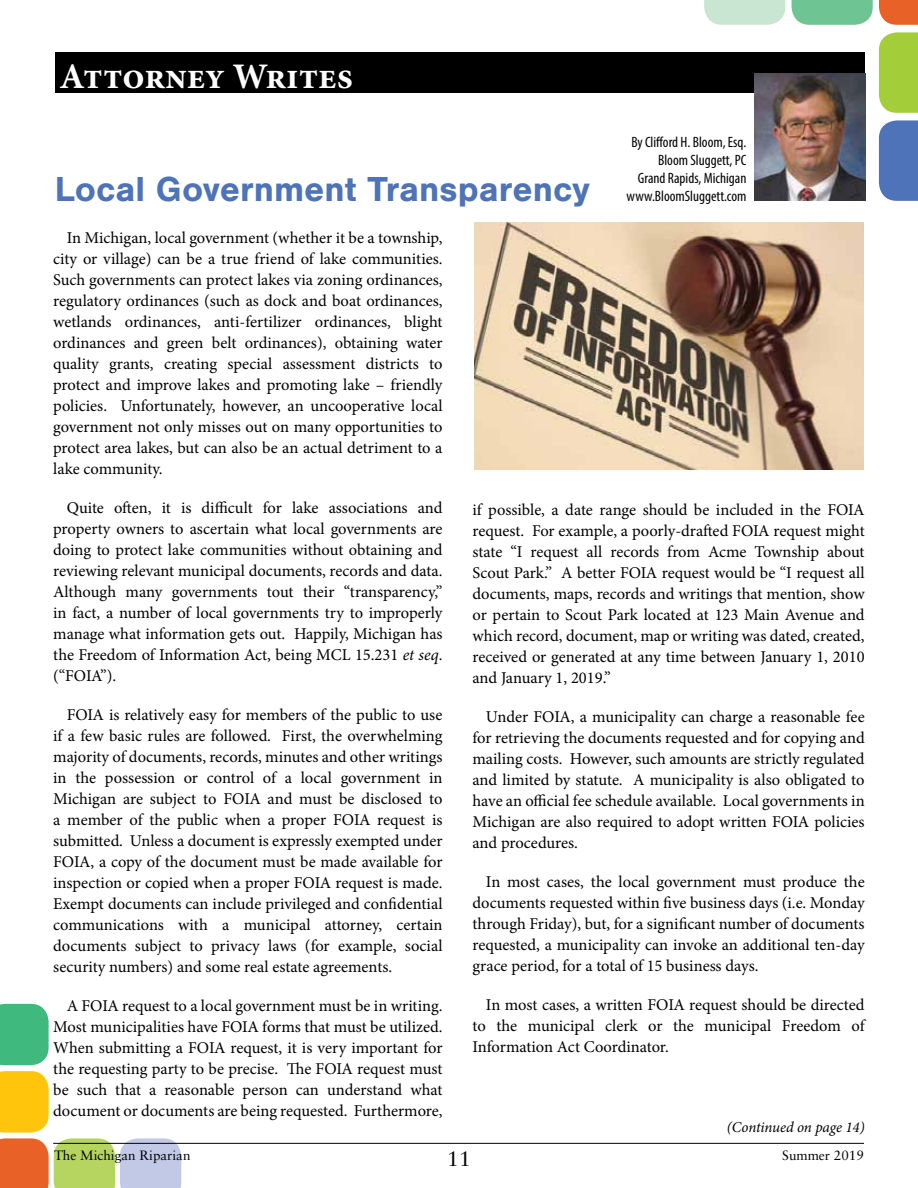
<style>
.page{position:relative;width:918px;height:1188px;background:#fff}
.page>*{position:absolute;margin:0;border:0;box-sizing:border-box;transform-origin:0 0}
.t1{font:700 36px "Nimbus San";color:#4e73b8}
.t2{font:700 36px "Minion Pro";letter-spacing:-.005em;color:#fff}
.t3{font:21px "Sabon LT Pro";color:#000}
.t4{font:16.5px/21px "Minion Pro";color:#000;text-align:justify}
.t5{font:condensed 15px/18px "Myriad Pro";color:#000;text-align:right}
.t6{font:italic 15px "Minion Pro";letter-spacing:-.01em;color:#000}
.t7{font:13.5px "Sabon LT Pro";color:#000}
.s1{font-style:italic}
</style>
<div class="page">
<svg style="left:0;top:1071px;width:181px;height:117px"></svg>
<div style="left:0;top:1004px;width:49px;height:61px;background:#3fb97d"></div>
<hr style="left:53px;top:1143px;width:811px;height:1px;background:#000">
<div style="left:55px;top:52px;width:810px;height:41px;background:#000"></div>
<img style="left:754px;top:74px;width:111px;height:127px">
<svg style="left:792px;top:0;width:81px;height:25px;background:#79c89a"></svg>
<svg style="left:704px;top:0;width:81px;height:25px;background:#cbe7d5"></svg>
<svg style="left:879px;top:0;width:39px;height:25px"></svg>
<div style="left:879px;top:32px;width:39px;height:81px;background:#a3ce39"></div>
<div style="left:879px;top:120px;width:39px;height:81px;background:#4e73b8"></div>
<img style="left:474px;top:222px;width:390px;height:248px">
<h1 class="t2" style="left:60px;top:51px;width:295px">Attorney Writes</h1>
<p class="t5" style="left:627px;top:133px;width:121px">By Clifford H. Bloom, Esq.<br>Bloom Sluggett, PC<br>Grand Rapids, Michigan www.BloomSluggett.com</p>
<h1 class="t1" style="left:55px;top:169px;width:537px">Local Government Transparency</h1>
<p class="t4" style="left:53px;top:227px;width:391px;text-indent:13px">In Michigan, local government (whether it be a township, city or village) can be a true friend of lake communities.<br>Such governments can protect lakes via zoning ordinances, regulatory ordinances (such as dock and boat ordinances, wetlands ordinances, anti-fertilizer ordinances, blight ordinances and green belt ordinances), obtaining water quality grants, creating special assessment districts to protect and improve lakes and promoting lake – friendly policies. Unfortunately, however, an uncooperative local government not only misses out on many opportunities to protect area lakes, but can also be an actual detriment to a lake community.</p>
<p class="t4" style="left:53px;top:497px;width:391px;text-indent:13px">Quite often, it is difficult for lake associations and property owners to ascertain what local governments are doing to protect lake communities without obtaining and reviewing relevant municipal documents, records and data.<br>Although many governments tout their “transparency,” in fact, a number of local governments try to improperly manage what information gets out. Happily, Michigan has the Freedom of Information Act, being MCL 15.231 <span class="s1">et seq</span>. (“FOIA”).</p>
<p class="t4" style="left:53px;top:704px;width:391px;text-indent:13px">FOIA is relatively easy for members of the public to use if a few basic rules are followed. First, the overwhelming majority of documents, records, minutes and other writings in the possession or control of a local government in Michigan are subject to FOIA and must be disclosed to a member of the public when a proper FOIA request is submitted. Unless a document is expressly exempted under FOIA, a copy of the document must be made available for inspection or copied when a proper FOIA request is made.<br>Exempt documents can include privileged and confidential communications with a municipal attorney, certain documents subject to privacy laws (for example, social security numbers) and some real estate agreements.</p>
<p class="t4" style="left:53px;top:995px;width:391px;text-indent:13px">A FOIA request to a local government must be in writing.<br>Most municipalities have FOIA forms that must be utilized.<br>When submitting a FOIA request, it is very important for the requesting party to be precise. The FOIA request must be such that a reasonable person can understand what document or documents are being requested. Furthermore,</p>
<p class="t4" style="left:472px;top:499px;width:394px">if possible, a date range should be included in the FOIA request. For example, a poorly-drafted FOIA request might state “I request all records from Acme Township about Scout Park.” A better FOIA request would be “I request all documents, maps, records and writings that mention, show or pertain to Scout Park located at 123 Main Avenue and which record, document, map or writing was dated, created, received or generated at any time between January 1, 2010 and January 1, 2019.”</p>
<p class="t4" style="left:472px;top:706px;width:394px;text-indent:13px">Under FOIA, a municipality can charge a reasonable fee for retrieving the documents requested and for copying and mailing costs. However, such amounts are strictly regulated and limited by statute. A municipality is also obligated to have an official fee schedule available. Local governments in Michigan are also required to adopt written FOIA policies and procedures.</p>
<p class="t4" style="left:472px;top:871px;width:394px;text-indent:13px">In most cases, the local government must produce the documents requested within five business days (i.e. Monday through Friday), but, for a significant number of documents requested, a municipality can invoke an additional ten-day grace period, for a total of 15 business days.</p>
<p class="t4" style="left:472px;top:994px;width:394px;text-indent:13px">In most cases, a written FOIA request should be directed to the municipal clerk or the municipal Freedom of Information Act Coordinator.</p>
<p class="t6" style="left:727px;top:1117px;width:139px">(Continued on page 14)</p>
<p class="t7" style="left:54px;top:1147px;width:138px">The Michigan Riparian</p>
<p class="t3" style="left:447px;top:1146px;width:25px">11</p>
<p class="t7" style="left:782px;top:1147px;width:83px">Summer 2019</p>
</div>
